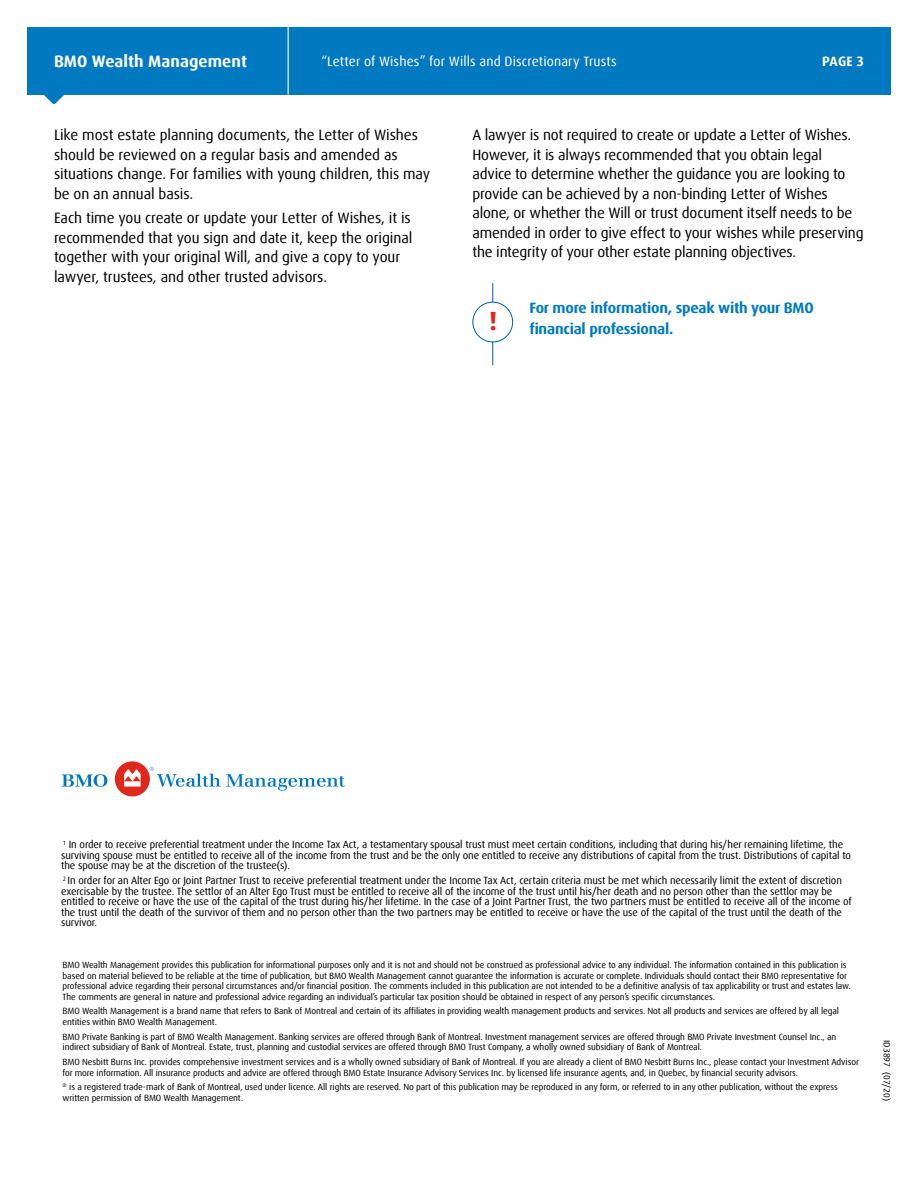
<style>
.page{position:relative;width:918px;height:1188px;background:#fff}
.page>*{position:absolute;margin:0;border:0;box-sizing:border-box;transform-origin:0 0}
.t1{font:700 26.25px "Dax Offc Pro";color:#df271c}
.t2{font:700 16.5px "Dax Offc Pro";color:#fff}
.t3{font:15px/19.5px "Dax Offc Pro";letter-spacing:-.01em;color:#000}
.t4{font:700 15px/21px "Dax Offc Pro";letter-spacing:-.015em;color:#0079c1}
.t5{font:13.5px "Dax Offc Pro";letter-spacing:.01em;color:#fff}
.t6{font:700 13.5px "Dax Offc Pro";color:#fff}
.t7{font:10.5px/10.5px "Dax Offc Pro";letter-spacing:-.01em;color:#000}
.t8{font:9px/10.5px "Dax Offc Pro";letter-spacing:-.01em;color:#000}
</style>
<div class="page">
<svg style="left:62px;top:774px;width:45px;height:13px"></svg>
<div style="left:115px;top:761px;width:35px;height:35px;background:#df271c;border-radius:50%"></div>
<svg style="left:124px;top:769px;width:17px;height:18px"></svg>
<svg style="left:150px;top:767px;width:195px;height:24px"></svg>
<div style="left:27px;top:27px;width:864px;height:67px;background:#0079c1"></div>
<svg style="left:43px;top:94px;width:22px;height:10px"></svg>
<hr style="left:288px;top:27px;width:1px;height:67px;background:#fff">
<hr style="left:492px;top:283px;width:1px;height:82px;background:#005cb9">
<div style="left:473px;top:302px;width:40px;height:40px;background:#fff;border-radius:50%"></div>
<div style="left:472px;top:302px;width:41px;height:40px;border:1px solid #005cb9;border-radius:50%"></div>
<h2 class="t2" style="left:54px;top:51px;width:195px">BMO Wealth Management</h2>
<h3 class="t5" style="left:321px;top:53px;width:297px">“Letter of Wishes” for Wills and Discretionary Trusts</h3>
<h3 class="t6" style="left:822px;top:53px;width:43px">PAGE 3</h3>
<h3 class="t3" style="left:54px;top:125px;width:378px">Like most estate planning documents, the Letter of Wishes should be reviewed on a regular basis and amended as situations change. For families with young children, this may be on an annual basis.</h3>
<h3 class="t3" style="left:54px;top:209px;width:360px">Each time you create or update your Letter of Wishes, it is recommended that you sign and date it, keep the original together with your original Will, and give a copy to your lawyer, trustees, and other trusted advisors.</h3>
<p class="t3" style="left:472px;top:125px;width:393px">A lawyer is not required to create or update a Letter of Wishes.<br>However, it is always recommended that you obtain legal advice to determine whether the guidance you are looking to provide can be achieved by a non-binding Letter of Wishes alone, or whether the Will or trust document itself needs to be amended in order to give effect to your wishes while preserving the integrity of your other estate planning objectives.</p>
<h1 class="t1" style="left:489px;top:304px;width:10px">!</h1>
<h3 class="t4" style="left:529px;top:297px;width:286px">For more information, speak with your BMO financial professional.</h3>
<p class="t7" style="left:61px;top:840px;width:792px"><sup>1</sup> In order to receive preferential treatment under the Income Tax Act, a testamentary spousal trust must meet certain conditions, including that during his/her remaining lifetime, the surviving spouse must be entitled to receive all of the income from the trust and be the only one entitled to receive any distributions of capital from the trust. Distributions of capital to the spouse may be at the discretion of the trustee(s).</p>
<p class="t7" style="left:61px;top:875px;width:792px"><sup>2</sup> In order for an Alter Ego or Joint Partner Trust to receive preferential treatment under the Income Tax Act, certain criteria must be met which necessarily limit the extent of discretion exercisable by the trustee. The settlor of an Alter Ego Trust must be entitled to receive all of the income of the trust until his/her death and no person other than the settlor may be entitled to receive or have the use of the capital of the trust during his/her lifetime. In the case of a Joint Partner Trust, the two partners must be entitled to receive all of the income of the trust until the death of the survivor of them and no person other than the two partners may be entitled to receive or have the use of the capital of the trust until the death of the survivor.</p>
<p class="t8" style="left:63px;top:960px;width:790px">BMO Wealth Management provides this publication for informational purposes only and it is not and should not be construed as professional advice to any individual. The information contained in this publication is based on material believed to be reliable at the time of publication, but BMO Wealth Management cannot guarantee the information is accurate or complete. Individuals should contact their BMO representative for professional advice regarding their personal circumstances and/or financial position. The comments included in this publication are not intended to be a definitive analysis of tax applicability or trust and estates law.<br>The comments are general in nature and professional advice regarding an individual’s particular tax position should be obtained in respect of any person’s specific circumstances.</p>
<p class="t8" style="left:63px;top:1006px;width:778px">BMO Wealth Management is a brand name that refers to Bank of Montreal and certain of its affiliates in providing wealth management products and services. Not all products and services are offered by all legal entities within BMO Wealth Management.</p>
<p class="t8" style="left:63px;top:1031px;width:775px">BMO Private Banking is part of BMO Wealth Management. Banking services are offered through Bank of Montreal. Investment management services are offered through BMO Private Investment Counsel Inc., an indirect subsidiary of Bank of Montreal. Estate, trust, planning and custodial services are offered through BMO Trust Company, a wholly owned subsidiary of Bank of Montreal.</p>
<p class="t8" style="left:63px;top:1057px;width:798px">BMO Nesbitt Burns Inc. provides comprehensive investment services and is a wholly owned subsidiary of Bank of Montreal. If you are already a client of BMO Nesbitt Burns Inc., please contact your Investment Advisor for more information. All insurance products and advice are offered through BMO Estate Insurance Advisory Services Inc. by licensed life insurance agents, and, in Quebec, by financial security advisors.</p>
<p class="t8" style="left:63px;top:1082px;width:777px"><sup>®</sup> is a registered trade-mark of Bank of Montreal, used under licence. All rights are reserved. No part of this publication may be reproduced in any form, or referred to in any other publication, without the express written permission of BMO Wealth Management.</p>
<p class="t8" style="left:892px;top:1040px;width:62px;rotate:90deg">ID3897 (07/20)</p>
</div>
